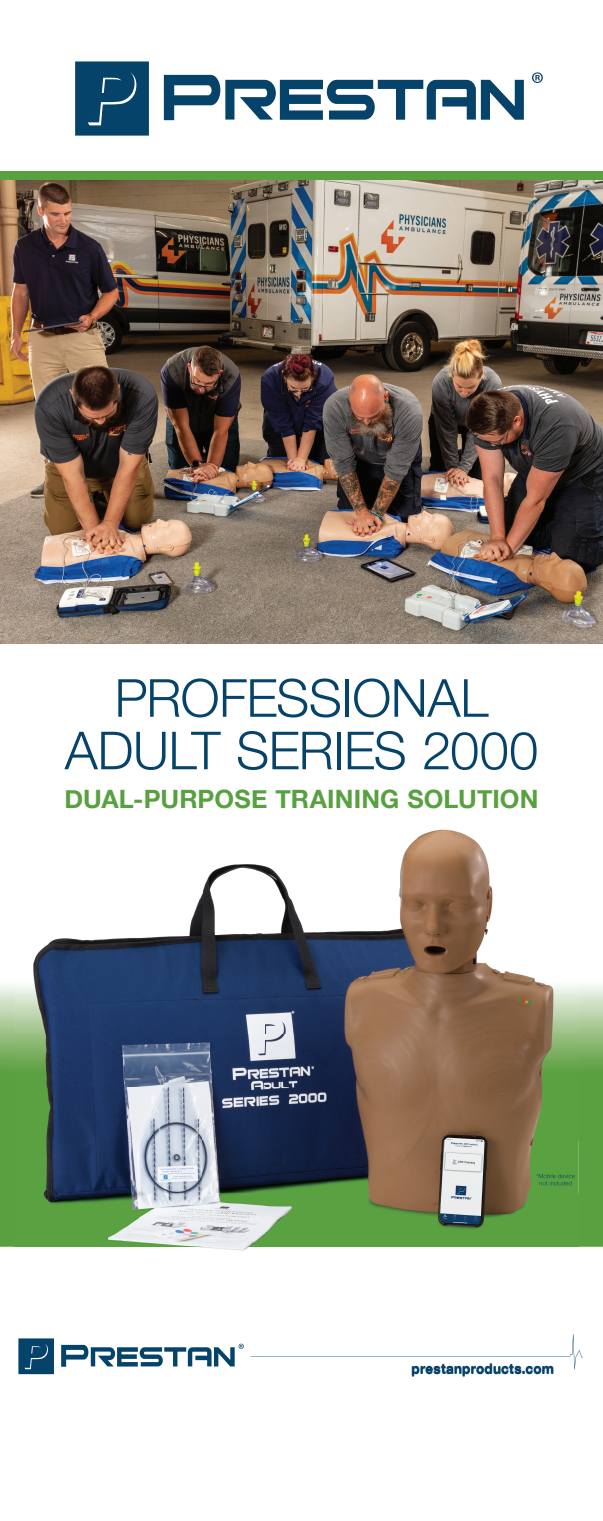
<style>
.page{position:relative;width:603px;height:1521px;background:#fff}
.page>*{position:absolute;margin:0;border:0;box-sizing:border-box;transform-origin:0 0}
.t1{font:300 52.5px/52.5px "Helvetica Neue";letter-spacing:-.01em;color:#05436a;text-align:center}
.t2{font:700 25.25px "Helvetica Neue";letter-spacing:.005em;color:#59a041}
.t3{font:700 13.5px "Helvetica Neue";letter-spacing:.015em;color:#05436a}
</style>
<div class="page">
<svg style="left:0;top:985px;width:603px;height:262px;background:#72ad5c"></svg>
<img style="left:0;top:180px;width:603px;height:464px">
<svg style="left:75px;top:61px;width:74px;height:75px;background:#134e72"></svg>
<svg style="left:164px;top:75px;width:360px;height:45px"></svg>
<svg style="left:532px;top:72px;width:11px;height:11px"></svg>
<div style="left:0;top:171px;width:603px;height:9px;background:#59a041"></div>
<svg style="left:18px;top:1338px;width:36px;height:36px"></svg>
<svg style="left:61px;top:1344px;width:183px;height:23px"></svg>
<svg style="left:251px;top:1334px;width:332px;height:35px"></svg>
<img style="left:14px;top:829px;width:565px;height:422px">
<img style="left:536px;top:1174px;width:39px;height:4px">
<img style="left:539px;top:1181px;width:33px;height:4px">
<h1 class="t1" style="left:65px;top:668px;width:475px">PROFESSIONAL<br>ADULT SERIES 2000</h1>
<p class="t2" style="left:65px;top:779px;width:475px">DUAL-PURPOSE TRAINING SOLUTION</p>
<p class="t3" style="left:412px;top:1358px;width:144px">prestanproducts.com</p>
</div>
